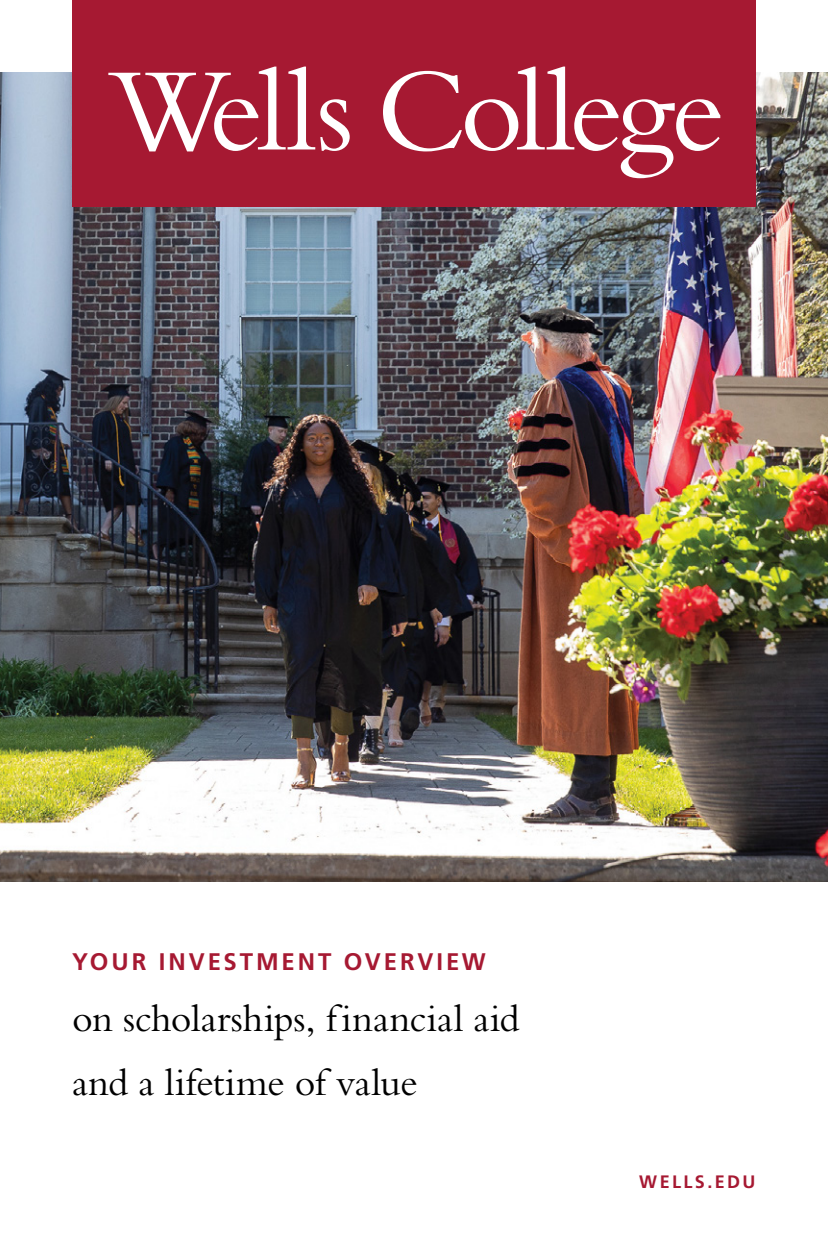
<style>
.page{position:relative;width:828px;height:1260px;background:#fff}
.page>*{position:absolute;margin:0;border:0;box-sizing:border-box;transform-origin:0 0}
.t1{font:40px/64px "Bembo";letter-spacing:-.005em;color:#000}
.t2{font:700 24px "Frutiger";letter-spacing:.12em;color:#a61932}
.t3{font:700 18px "Frutiger";letter-spacing:.13em;color:#a61932}
</style>
<div class="page">
<img style="left:0;top:72px;width:828px;height:810px">
<div style="left:72px;top:0;width:684px;height:207px;background:#a61932"></div>
<svg style="left:108px;top:67px;width:242px;height:84px"></svg>
<svg style="left:383px;top:67px;width:337px;height:111px"></svg>
<p class="t2" style="left:72px;top:947px;width:415px">YOUR INVESTMENT OVERVIEW</p>
<p class="t1" style="left:72px;top:986px;width:449px">on scholarships, financial aid and a lifetime of value</p>
<p class="t3" style="left:639px;top:1171px;width:118px">WELLS.EDU</p>
</div>
